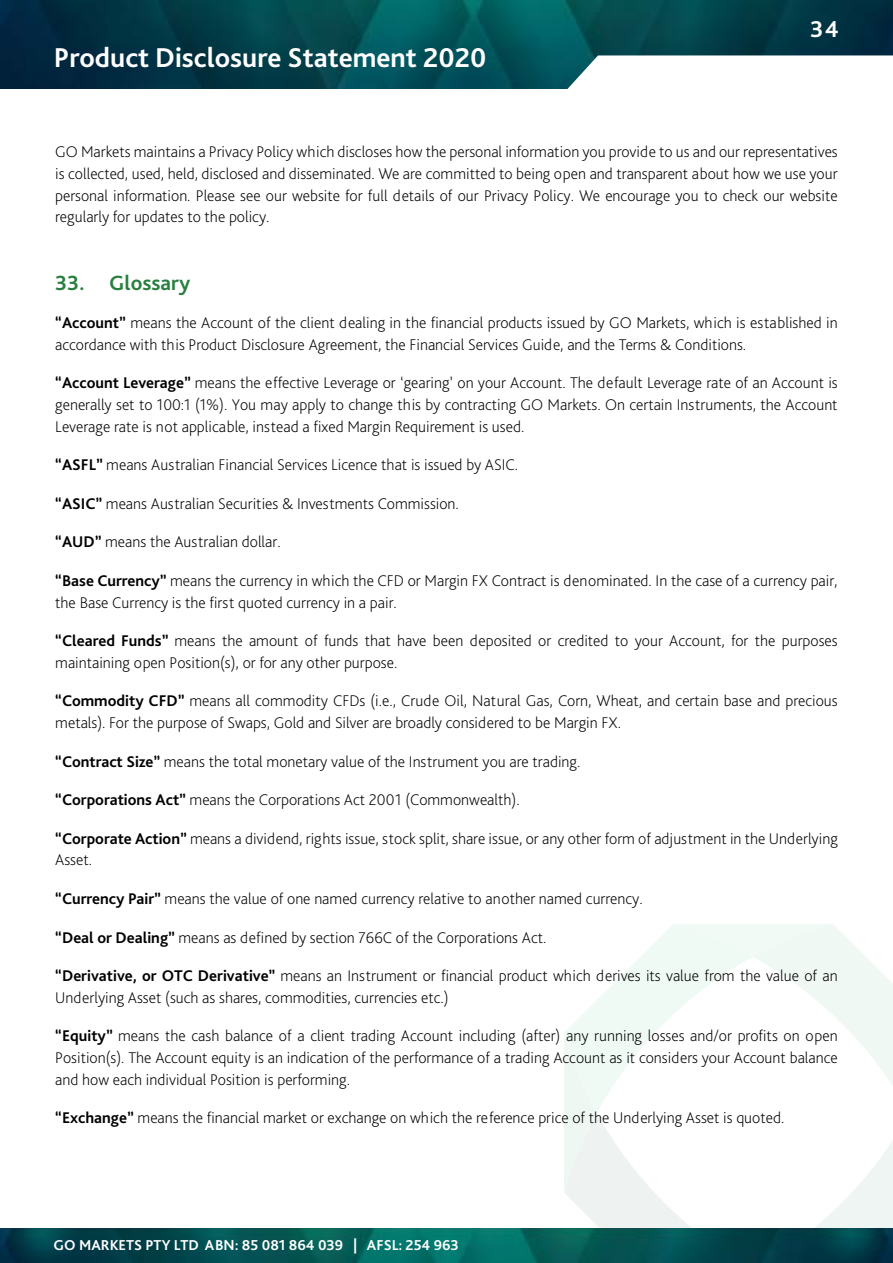
<style>
.page{position:relative;width:893px;height:1263px;background:#fff}
.page>*{position:absolute;margin:0;border:0;box-sizing:border-box;transform-origin:0 0}
.t1{font:700 28.5px "Bliss Pro";color:#fff}
.t2{font:700 24px "Bliss Pro";color:#fff}
.t3{font:700 21.6px "Bliss Pro";color:#28803f}
.t4{font:200 16.2px/21.6px "Bliss Pro";color:#000}
.t5{font:700 15px "Bliss Pro";color:#fff}
.s1{font-weight:700}
</style>
<div class="page">
<svg style="left:564px;top:924px;width:329px;height:304px"></svg>
<img style="left:1px;top:1228px;width:892px;height:35px">
<img style="left:0;top:0;width:893px;height:89px">
<svg style="left:566px;top:55px;width:327px;height:34px"></svg>
<h1 class="t1" style="left:54px;top:40px;width:434px">Product Disclosure Statement 2020</h1>
<h2 class="t2" style="left:810px;top:14px;width:30px">34</h2>
<p class="t4" style="left:55px;top:141px;width:784px;text-align:justify">GO Markets maintains a Privacy Policy which discloses how the personal information you provide to us and our representatives is collected, used, held, disclosed and disseminated. We are committed to being open and transparent about how we use your personal information. Please see our website for full details of our Privacy Policy. We encourage you to check our website regularly for updates to the policy.</p>
<h3 class="t3" style="left:55px;top:269px;width:136px">33. Glossary</h3>
<p class="t4" style="left:55px;top:312px;width:784px"><span class="s1">“Account”</span> means the Account of the client dealing in the financial products issued by GO Markets, which is established in accordance with this Product Disclosure Agreement, the Financial Services Guide, and the Terms &amp; Conditions.</p>
<p class="t4" style="left:55px;top:372px;width:784px;text-align:justify"><span class="s1">“Account Leverage”</span> means the effective Leverage or ‘gearing’ on your Account. The default Leverage rate of an Account is generally set to 100:1 (1%). You may apply to change this by contracting GO Markets. On certain Instruments, the Account Leverage rate is not applicable, instead a fixed Margin Requirement is used.</p>
<p class="t4" style="left:55px;top:454px;width:464px"><span class="s1">“ASFL”</span> means Australian Financial Services Licence that is issued by ASIC.</p>
<p class="t4" style="left:55px;top:492px;width:405px"><span class="s1">“ASIC”</span> means Australian Securities &amp; Investments Commission.</p>
<p class="t4" style="left:55px;top:531px;width:227px"><span class="s1">“AUD”</span> means the Australian dollar.</p>
<p class="t4" style="left:55px;top:569px;width:784px"><span class="s1">“Base Currency”</span> means the currency in which the CFD or Margin FX Contract is denominated. In the case of a currency pair, the Base Currency is the first quoted currency in a pair.</p>
<p class="t4" style="left:55px;top:630px;width:784px"><span class="s1">“Cleared Funds”</span> means the amount of funds that have been deposited or credited to your Account, for the purposes maintaining open Position(s), or for any other purpose.</p>
<p class="t4" style="left:55px;top:690px;width:784px"><span class="s1">“Commodity CFD”</span> means all commodity CFDs (i.e., Crude Oil, Natural Gas, Corn, Wheat, and certain base and precious metals). For the purpose of Swaps, Gold and Silver are broadly considered to be Margin FX.</p>
<p class="t4" style="left:55px;top:750px;width:527px"><span class="s1">“Contract Size”</span> means the total monetary value of the Instrument you are trading.</p>
<p class="t4" style="left:55px;top:789px;width:466px"><span class="s1">“Corporations Act”</span> means the Corporations Act 2001 (Commonwealth).</p>
<p class="t4" style="left:55px;top:827px;width:784px"><span class="s1">“Corporate Action”</span> means a dividend, rights issue, stock split, share issue, or any other form of adjustment in the Underlying<br>Asset.</p>
<p class="t4" style="left:55px;top:887px;width:589px"><span class="s1">“Currency Pair”</span> means the value of one named currency relative to another named currency.</p>
<p class="t4" style="left:55px;top:926px;width:493px"><span class="s1">“Deal or Dealing”</span> means as defined by section 766C of the Corporations Act.</p>
<p class="t4" style="left:55px;top:965px;width:784px"><span class="s1">“Derivative, or OTC Derivative”</span> means an Instrument or financial product which derives its value from the value of an<br>Underlying Asset (such as shares, commodities, currencies etc.)</p>
<p class="t4" style="left:55px;top:1025px;width:784px;text-align:justify"><span class="s1">“Equity”</span> means the cash balance of a client trading Account including (after) any running losses and/or profits on open Position(s). The Account equity is an indication of the performance of a trading Account as it considers your Account balance and how each individual Position is performing.</p>
<p class="t4" style="left:55px;top:1107px;width:731px"><span class="s1">“Exchange”</span> means the financial market or exchange on which the reference price of the Underlying Asset is quoted.</p>
<p class="t5" style="left:54px;top:1236px;width:407px">GO MARKETS PTY LTD ABN: 85 081 864 039 | AFSL: 254 963</p>
</div>
